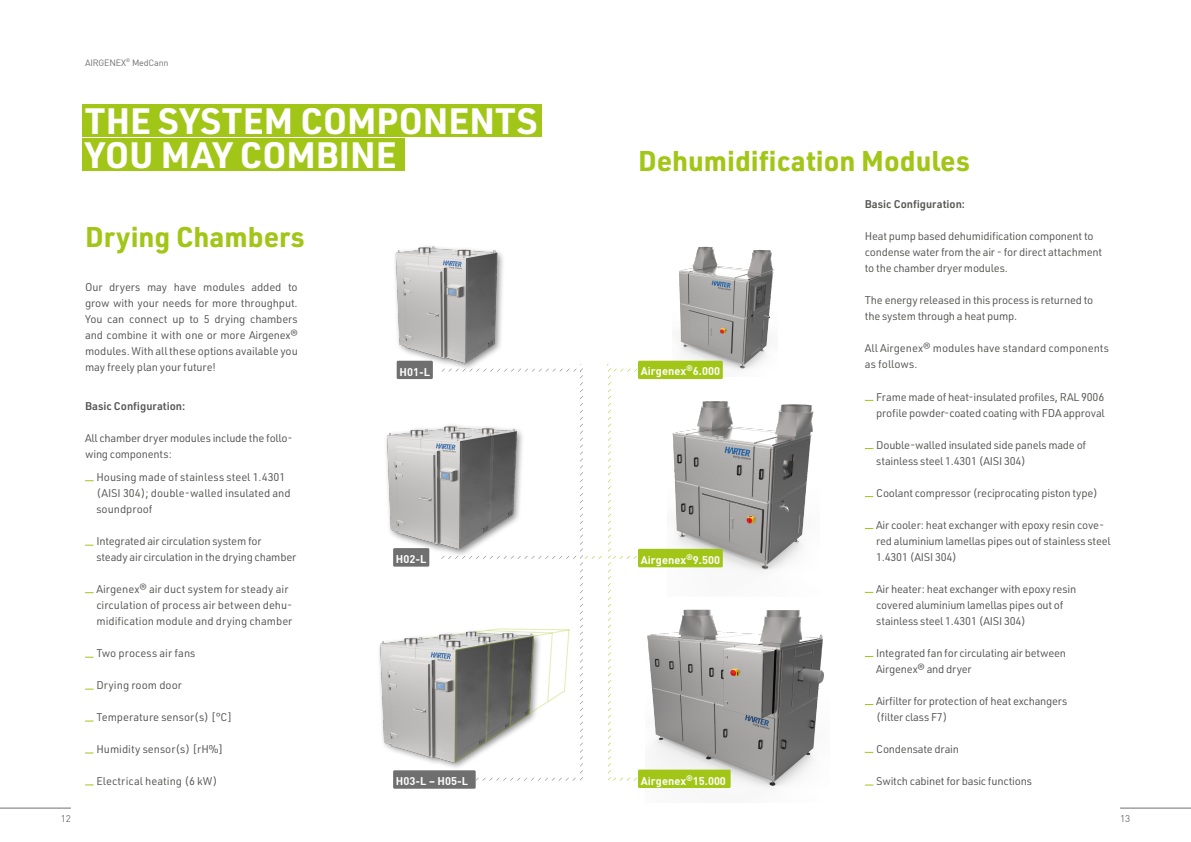
<style>
.page{position:relative;width:1191px;height:842px;background:#fff}
.page>*{position:absolute;margin:0;border:0;box-sizing:border-box;transform-origin:0 0}
.t1{font:700 36px/34.2px "URWDIN";color:#fff}
.t2{font:700 28px "URWDIN";color:#a2c617}
.t3{font:11px/16px "URWDIN";letter-spacing:-.02em;color:#575756}
.t4{font:11px/16px "URWDIN";color:#575756}
.t5{font:11px "DIN Bold";color:#fff}
.t6{font:600 11px "URWDIN";color:#575756}
.t7{font:9.7px "DIN";color:#706f6f}
.t8{font:9px "DIN";letter-spacing:-.02em;color:#706f6f}
</style>
<div class="page">
<img style="left:672px;top:246px;width:103px;height:120px">
<img style="left:667px;top:366px;width:147px;height:206px">
<svg style="left:608px;top:368px;width:30px;height:413px"></svg>
<hr style="left:0;top:808px;width:71px;height:1px;background:#706f6f">
<hr style="left:1120px;top:808px;width:71px;height:1px;background:#706f6f">
<div style="left:638px;top:361px;width:85px;height:18px;background:#a2c617"></div>
<div style="left:638px;top:549px;width:85px;height:18px;background:#a2c617"></div>
<img style="left:645px;top:609px;width:179px;height:180px">
<img style="left:395px;top:246px;width:108px;height:119px">
<div style="left:82px;top:104px;width:459px;height:33px;background:#a2c617"></div>
<div style="left:82px;top:138px;width:323px;height:33px;background:#a2c617"></div>
<div style="left:638px;top:770px;width:92px;height:18px;background:#a2c617"></div>
<svg style="left:380px;top:365px;width:222px;height:416px"></svg>
<div style="left:397px;top:361px;width:36px;height:18px;background:#706f6f"></div>
<div style="left:393px;top:548px;width:36px;height:19px;background:#706f6f"></div>
<div style="left:393px;top:770px;width:83px;height:19px;background:#706f6f"></div>
<p class="t8" style="left:85px;top:57px;width:85px">AIRGENEX<sup>®</sup> MedCann</p>
<h1 class="t1" style="left:85px;top:102px;width:454px">THE SYSTEM COMPONENTS<br>YOU MAY COMBINE</h1>
<h2 class="t2" style="left:85px;top:218px;width:221px">Drying Chambers</h2>
<p class="t3" style="left:85px;top:279px;width:214px;text-align:justify">Our dryers may have modules added to grow with your needs for more throughput.<br>You can connect up to 5 drying chambers and combine it with one or more Airgenex® modules. With all these options available you may freely plan your future!</p>
<p class="t6" style="left:85px;top:398px;width:102px">Basic Configuration:</p>
<p class="t3" style="left:85px;top:429px;width:209px">All chamber dryer modules include the follo&shy;wing components:</p>
<p class="t4" style="left:96px;top:469px;width:196px">Housing made of stainless steel 1.4301 (AISI 304); double-walled insulated and soundproof</p>
<p class="t3" style="left:96px;top:533px;width:201px">Integrated air circulation system for<br>steady air circulation in the drying chamber</p>
<p class="t4" style="left:96px;top:581px;width:198px">Airgenex® air duct system for steady air circulation of process air between dehu&shy;midification module and drying chamber</p>
<p class="t4" style="left:96px;top:645px;width:100px">Two process air fans</p>
<p class="t4" style="left:96px;top:677px;width:87px">Drying room door</p>
<p class="t4" style="left:96px;top:709px;width:137px">Temperature sensor(s) [°C]</p>
<p class="t4" style="left:96px;top:741px;width:128px">Humidity sensor(s) [rH%]</p>
<p class="t4" style="left:96px;top:773px;width:122px">Electrical heating (6 kW)</p>
<p class="t5" style="left:399px;top:365px;width:32px">H01-L</p>
<p class="t5" style="left:396px;top:552px;width:32px">H02-L</p>
<p class="t5" style="left:396px;top:774px;width:74px">H03-L – H05-L</p>
<h2 class="t2" style="left:638px;top:142px;width:333px">Dehumidification Modules</h2>
<p class="t6" style="left:865px;top:197px;width:102px">Basic Configuration:</p>
<p class="t3" style="left:865px;top:228px;width:239px">Heat pump based dehumidification component to condense water from the air - for direct attachment to the chamber dryer modules.</p>
<p class="t3" style="left:865px;top:292px;width:230px">The energy released in this process is returned to the system through a heat pump.</p>
<p class="t4" style="left:865px;top:340px;width:246px">All Airgenex® modules have standard components as follows.</p>
<p class="t3" style="left:876px;top:388px;width:230px">Frame made of heat-insulated profiles, RAL 9006 profile powder-coated coating with FDA approval</p>
<p class="t3" style="left:876px;top:436px;width:211px">Double-walled insulated side panels made of stainless steel 1.4301 (AISI 304)</p>
<p class="t3" style="left:876px;top:484px;width:223px">Coolant compressor (reciprocating piston type)</p>
<p class="t3" style="left:876px;top:516px;width:236px">Air cooler: heat exchanger with epoxy resin cove&shy;red aluminium lamellas pipes out of stainless steel<br>1.4301 (AISI 304)</p>
<p class="t3" style="left:876px;top:580px;width:202px">Air heater: heat exchanger with epoxy resin covered aluminium lamellas pipes out of stainless steel 1.4301 (AISI 304)</p>
<p class="t3" style="left:876px;top:644px;width:191px">Integrated fan for circulating air between<br>Airgenex® and dryer</p>
<p class="t3" style="left:876px;top:692px;width:193px">Airfilter for protection of heat exchangers (filter class F7)</p>
<p class="t3" style="left:876px;top:740px;width:84px">Condensate drain</p>
<p class="t3" style="left:876px;top:772px;width:157px">Switch cabinet for basic functions</p>
<p class="t5" style="left:641px;top:364px;width:81px">Airgenex<sup>®</sup>6.000</p>
<p class="t5" style="left:641px;top:553px;width:81px">Airgenex<sup>®</sup>9.500</p>
<p class="t5" style="left:641px;top:773px;width:87px">Airgenex<sup>®</sup>15.000</p>
<p class="t7" style="left:61px;top:813px;width:12px">12</p>
<p class="t7" style="left:1120px;top:813px;width:12px">13</p>
</div>
